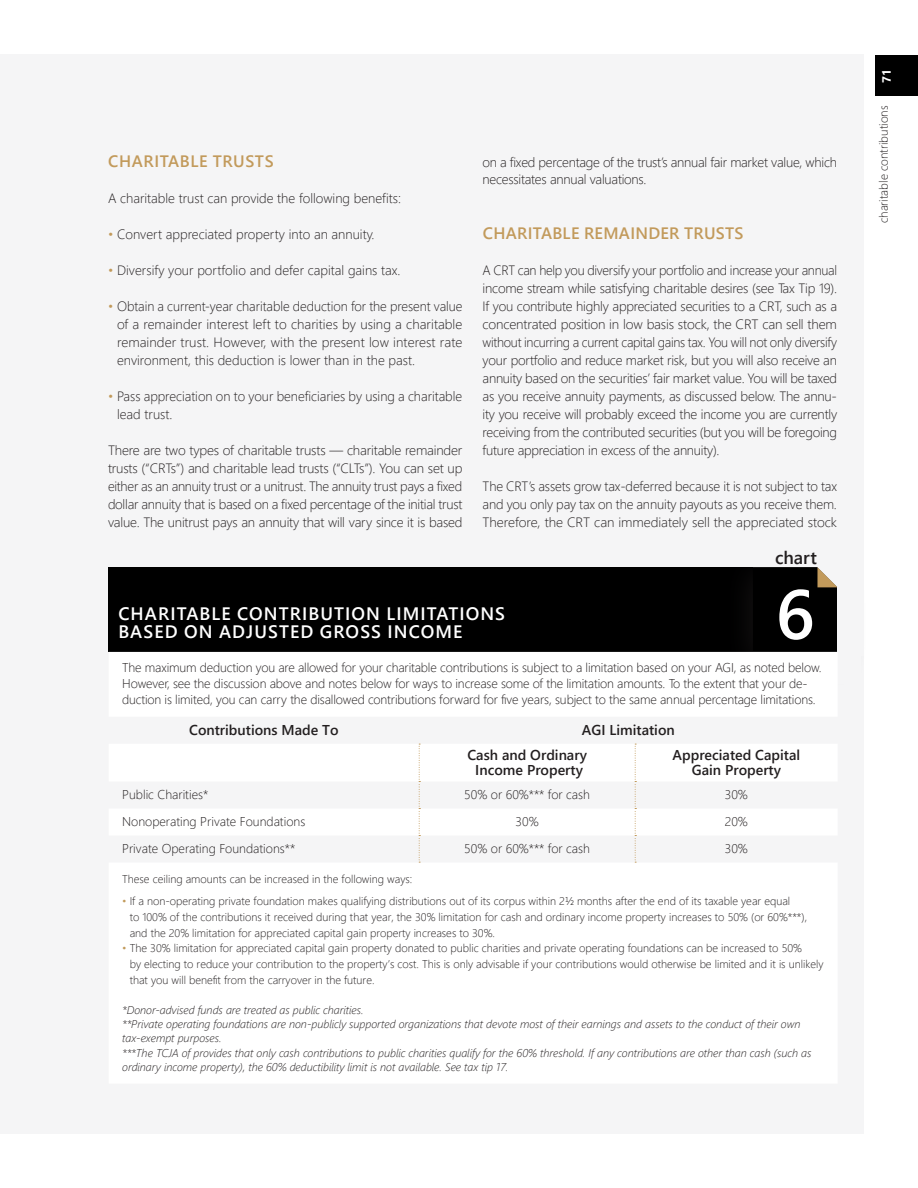
<style>
.page{position:relative;width:918px;height:1188px;background:#fff}
.page>*{position:absolute;margin:0;border:0;box-sizing:border-box;transform-origin:0 0}
.t1{font:600 69.75px "Segoe UI";color:#fff}
.heads1{font:600 18px/18px "Segoe UI";letter-spacing:.06em;color:#fff}
.heads2{font:600 18px "Segoe UI";color:#231f20}
.heads1-2{font:600 16.5px "Segoe UI";letter-spacing:.015em;color:#c29a5b}
.heads1-3{font:600 16.5px "Segoe UI";letter-spacing:.035em;color:#c29a5b}
.chart_headers_copy{font:600 14.25px/15.8px "Segoe UI";color:#231f20;text-align:center}
.t2{font:300 13.5px/18px "Segoe UI";color:#231f20;text-align:justify}
.t3{font:300 13.5px/18px "Segoe UI";letter-spacing:-.02em;color:#231f20}
.Seg_8_5{font:300 12.75px/15.8px "Segoe UI";letter-spacing:-.01em;color:#231f20}
.chart_reg_text_copy{font:300 12.75px "Segoe UI";color:#231f20}
.t4{font:300 12px "Segoe UI";color:#231f20}
.t5{font:700 12px "Segoe UI";color:#fff}
.Seg_8_5-2{font:300 11.25px/15.8px "Segoe UI";color:#231f20}
.Seg_8_5-3{font:italic 300 11.25px/14.2px "Segoe UI";color:#231f20}
.chart_reg_text_copy-2{font:300 11.25px "Segoe UI";color:#231f20}
.s1{color:#c29a5b}
</style>
<div class="page">
<div style="left:875px;top:56px;width:43px;height:40px;background:#000"></div>
<div style="left:0;top:54px;width:864px;height:1080px;background:#f5f5f6"></div>
<div style="left:108px;top:567px;width:645px;height:85px;background:#000"></div>
<div style="left:723px;top:544px;width:145px;height:145px;background:#231f20;opacity:.75"></div>
<svg style="left:753px;top:567px;width:85px;height:85px;background:#0f0e0c"></svg>
<div style="left:108px;top:535px;width:753px;height:32px;background:#f5f5f6"></div>
<div style="left:108px;top:652px;width:753px;height:32px;background:#fff"></div>
<div style="left:838px;top:549px;width:26px;height:107px;background:#f5f5f6"></div>
<svg style="left:419px;top:744px;width:1px;height:119px"></svg>
<svg style="left:635px;top:744px;width:1px;height:119px"></svg>
<p class="heads1-3" style="left:108px;top:147px;width:167px">CHARITABLE TRUSTS</p>
<p class="t2" style="left:108px;top:188px;width:295px">A charitable trust can provide the following benefits:</p>
<p class="t2" style="left:108px;top:224px;width:268px"><span class="s1">•</span> Convert appreciated property into an annuity.</p>
<p class="t2" style="left:108px;top:260px;width:294px"><span class="s1">•</span> Diversify your portfolio and defer capital gains tax.</p>
<p class="t2" style="left:117px;top:296px;width:347px;text-indent:-9px"><span class="s1">•</span> Obtain a current-year charitable deduction for the present value of a remainder interest left to charities by using a charitable remainder trust. However, with the present low interest rate environment, this deduction is lower than in the past.</p>
<p class="t2" style="left:117px;top:386px;width:347px;text-indent:-9px"><span class="s1">•</span> Pass appreciation on to your beneficiaries by using a charitable lead trust.</p>
<p class="t2" style="left:108px;top:440px;width:356px">There are two types of charitable trusts — charitable remainder trusts (“CRTs”) and charitable lead trusts (“CLTs”). You can set up either as an annuity trust or a unitrust. The annuity trust pays a fixed dollar annuity that is based on a fixed percentage of the initial trust value. The unitrust pays an annuity that will vary since it is based</p>
<p class="t3" style="left:483px;top:152px;width:356px">on a fixed percentage of the trust’s annual fair market value, which necessitates annual valuations.</p>
<p class="heads1-2" style="left:483px;top:219px;width:262px">CHARITABLE REMAINDER TRUSTS</p>
<p class="t2" style="left:483px;top:260px;width:356px">A CRT can help you diversify your portfolio and increase your annual income stream while satisfying charitable desires (see Tax Tip 19).<br>If you contribute highly appreciated securities to a CRT, such as a concentrated position in low basis stock, the CRT can sell them without incurring a current capital gains tax. You will not only diversify your portfolio and reduce market risk, but you will also receive an annuity based on the securities’ fair market value. You will be taxed as you receive annuity payments, as discussed below. The annu&shy;ity you receive will probably exceed the income you are currently receiving from the contributed securities (but you will be foregoing future appreciation in excess of the annuity).</p>
<p class="t2" style="left:483px;top:476px;width:356px">The CRT’s assets grow tax-deferred because it is not subject to tax and you only pay tax on the annuity payouts as you receive them.<br>Therefore, the CRT can immediately sell the appreciated stock</p>
<p class="heads2" style="left:775px;top:543px;width:44px">chart</p>
<p class="t1" style="left:776px;top:558px;width:40px">6</p>
<p class="heads1" style="left:118px;top:605px;width:388px">CHARITABLE CONTRIBUTION LIMITATIONS<br>BASED ON ADJUSTED GROSS INCOME</p>
<p class="Seg_8_5" style="left:122px;top:659px;width:701px">The maximum deduction you are allowed for your charitable contributions is subject to a limitation based on your AGI, as noted below.<br>However, see the discussion above and notes below for ways to increase some of the limitation amounts. To the extent that your de&shy;duction is limited, you can carry the disallowed contributions forward for five years, subject to the same annual percentage limitations.</p>
<p class="chart_headers_copy" style="left:189px;top:722px;width:151px">Contributions Made To</p>
<p class="chart_headers_copy" style="left:582px;top:722px;width:94px">AGI Limitation</p>
<p class="chart_headers_copy" style="left:467px;top:747px;width:121px">Cash and Ordinary<br>Income Property</p>
<p class="chart_headers_copy" style="left:673px;top:747px;width:129px">Appreciated Capital<br>Gain Property</p>
<p class="chart_reg_text_copy" style="left:122px;top:784px;width:88px">Public Charities*</p>
<p class="Seg_8_5" style="left:464px;top:786px;width:127px">50% or 60%*** for cash</p>
<p class="Seg_8_5" style="left:725px;top:786px;width:25px">30%</p>
<p class="chart_reg_text_copy" style="left:122px;top:811px;width:185px">Nonoperating Private Foundations</p>
<p class="Seg_8_5" style="left:516px;top:813px;width:25px">30%</p>
<p class="Seg_8_5" style="left:725px;top:813px;width:25px">20%</p>
<p class="chart_reg_text_copy" style="left:122px;top:838px;width:175px">Private Operating Foundations**</p>
<p class="Seg_8_5" style="left:464px;top:840px;width:127px">50% or 60%*** for cash</p>
<p class="Seg_8_5" style="left:725px;top:840px;width:25px">30%</p>
<p class="chart_reg_text_copy-2" style="left:122px;top:870px;width:292px">These ceiling amounts can be increased in the following ways:</p>
<p class="Seg_8_5-2" style="left:130px;top:893px;width:679px;text-indent:-8px"><span class="s1">•</span> If a non-operating private foundation makes qualifying distributions out of its corpus within 2½ months after the end of its taxable year equal<br>to 100% of the contributions it received during that year, the 30% limitation for cash and ordinary income property increases to 50% (or 60%***), and the 20% limitation for appreciated capital gain property increases to 30%.</p>
<p class="Seg_8_5-2" style="left:130px;top:940px;width:695px;text-indent:-8px"><span class="s1">•</span> The 30% limitation for appreciated capital gain property donated to public charities and private operating foundations can be increased to 50%<br>by electing to reduce your contribution to the property’s cost. This is only advisable if your contributions would otherwise be limited and it is unlikely that you will benefit from the carryover in the future.</p>
<p class="Seg_8_5-3" style="left:122px;top:1002px;width:243px">*Donor-advised funds are treated as public charities.</p>
<p class="Seg_8_5-3" style="left:122px;top:1017px;width:680px">**Private operating foundations are non-publicly supported organizations that devote most of their earnings and assets to the conduct of their own tax-exempt purposes.</p>
<p class="Seg_8_5-3" style="left:122px;top:1045px;width:691px">***The TCJA of provides that only cash contributions to public charities qualify for the 60% threshold. If any contributions are other than cash (such as ordinary income property), the 60% deductibility limit is not available. See tax tip 17.</p>
<p class="t5" style="left:877px;top:83px;width:15px;rotate:-90deg">71</p>
<p class="t4" style="left:874px;top:223px;width:119px;rotate:-90deg">charitable contributions</p>
</div>
